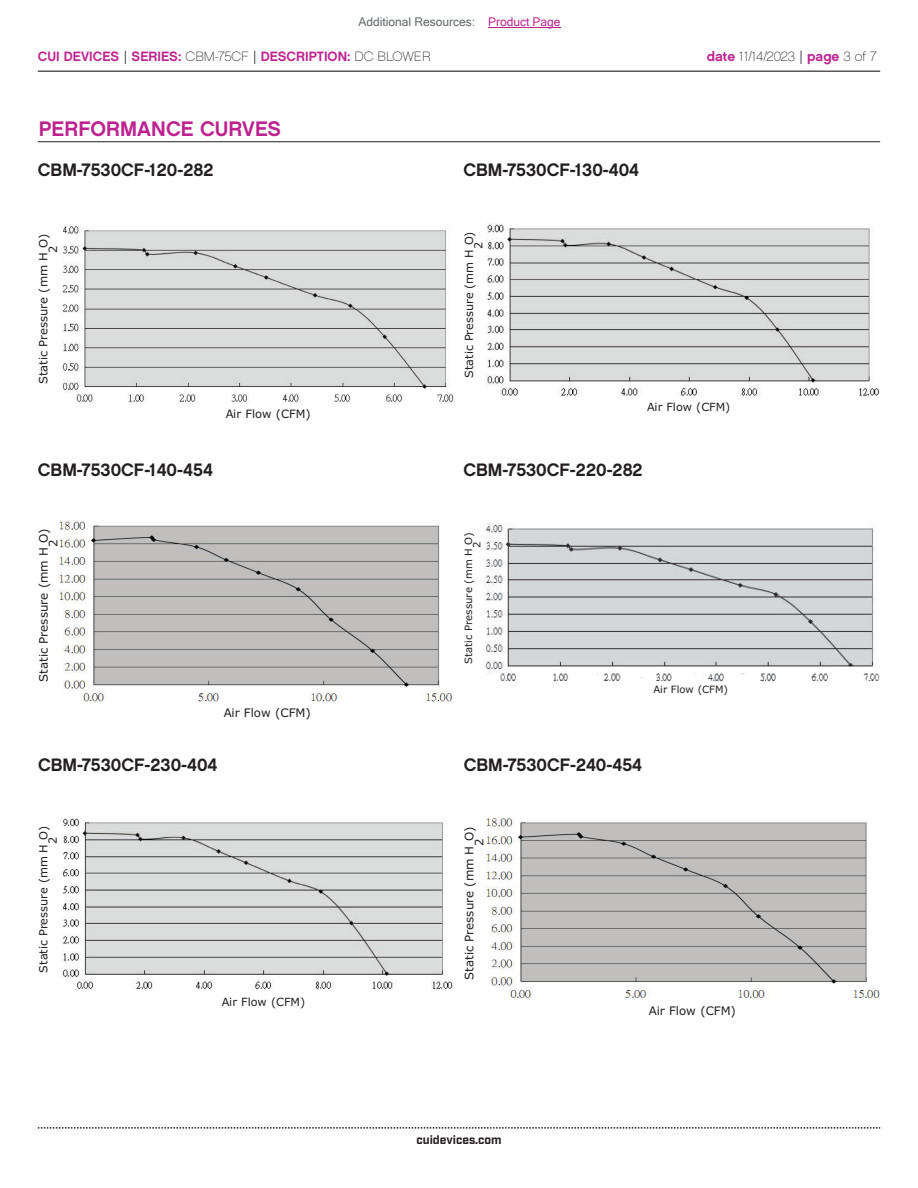
<style>
.page{position:relative;width:918px;height:1188px;background:#fff}
.page>*{position:absolute;margin:0;border:0;box-sizing:border-box;transform-origin:0 0}
.t1{font:21px "Chalet New York Nineteen Sixty";color:#bd238f}
.t2{font:18px "Chalet New York Nineteen Sixty";color:#231f20}
.t3{font:13.5px "Chalet New York Nineteen Sixty";color:#bd238f}
.t4{font:13.5px "Chalet Paris Nineteen Sixty";color:#231f20}
.t5{font:12px "Microsoft Sans Serif";color:#63676b}
.t6{font:700 12px "Industry";color:#231f20}
.t7{font:11.85px/9.8px "Verdana";color:#231f20}
.t8{font:11.7px/9.8px "Verdana";color:#231f20}
.t9{font:11.55px/9.4px "Verdana";color:#231f20}
.t10{font:11.25px/9.3px "Verdana";color:#231f20}
.t11{font:10.05px/8.2px "Verdana";color:#231f20}
.s1{color:#bd238f}
.s2{font-family:"Industry";color:#231f20}
.s3{font-family:"Chalet Paris Nineteen Sixty";color:#231f20}
.s4{font-family:"Chalet New York Nineteen Sixty";color:#bd238f}
.s5{font-family:"Industry"}
</style>
<div class="page">
<hr style="left:38px;top:71px;width:842px;height:1px;background:#231f20">
<svg style="left:38px;top:1127px;width:842px;height:2px"></svg>
<hr style="left:38px;top:141px;width:842px;height:1px;background:#231f20">
<img style="left:59px;top:521px;width:393px;height:181px">
<img style="left:487px;top:223px;width:393px;height:174px">
<img style="left:62px;top:225px;width:392px;height:178px">
<img style="left:485px;top:523px;width:395px;height:159px">
<img style="left:62px;top:818px;width:391px;height:172px">
<img style="left:485px;top:818px;width:395px;height:181px">
<hr style="left:488px;top:27px;width:73px;height:1px;background:#bd238f">
<p class="t5" style="left:358px;top:15px;width:204px">Additional Resources: <span class="s1">Product Page</span></p>
<p class="t3" style="left:38px;top:47px;width:394px">CUI DEVICES <span class="s2">|</span> SERIES: <span class="s3">CBM-75CF</span> <span class="s2">|</span> DESCRIPTION: <span class="s3">DC BLOWER</span></p>
<p class="t4" style="left:707px;top:48px;width:172px"><span class="s4">date</span> 11/14/2023 <span class="s5">|</span> <span class="s4">page</span> 3 of 7</p>
<p class="t1" style="left:39px;top:115px;width:244px">PERFORMANCE CURVES</p>
<p class="t2" style="left:38px;top:158px;width:177px">CBM-7530CF-120-282</p>
<p class="t9" style="left:39px;top:253px;width:20px;text-indent:-131px;rotate:-90deg">Static Pressure (mm H O)<br>2</p>
<p class="t9" style="left:226px;top:409px;width:87px">Air Flow (CFM)</p>
<p class="t2" style="left:38px;top:458px;width:177px">CBM-7530CF-140-454</p>
<p class="t7" style="left:39px;top:547px;width:20px;text-indent:-135px;rotate:-90deg">Static Pressure (mm H O)<br>2</p>
<p class="t7" style="left:224px;top:708px;width:89px">Air Flow (CFM)</p>
<p class="t2" style="left:38px;top:753px;width:181px">CBM-7530CF-230-404</p>
<p class="t10" style="left:39px;top:844px;width:19px;text-indent:-129px;rotate:-90deg">Static Pressure (mm H O)<br>2</p>
<p class="t10" style="left:222px;top:997px;width:85px">Air Flow (CFM)</p>
<p class="t2" style="left:463px;top:158px;width:177px">CBM-7530CF-130-404</p>
<p class="t10" style="left:464px;top:249px;width:19px;text-indent:-129px;rotate:-90deg">Static Pressure (mm H O)<br>2</p>
<p class="t10" style="left:647px;top:402px;width:85px">Air Flow (CFM)</p>
<p class="t2" style="left:464px;top:458px;width:181px">CBM-7530CF-220-282</p>
<p class="t11" style="left:464px;top:548px;width:18px;text-indent:-115px;rotate:-90deg">Static Pressure (mm H O)<br>2</p>
<p class="t11" style="left:654px;top:686px;width:76px">Air Flow (CFM)</p>
<p class="t2" style="left:464px;top:753px;width:180px">CBM-7530CF-240-454</p>
<p class="t8" style="left:464px;top:846px;width:20px;text-indent:-134px;rotate:-90deg">Static Pressure (mm H O)<br>2</p>
<p class="t6" style="left:416px;top:1132px;width:87px">cuidevices.com</p>
<p class="t8" style="left:649px;top:1005px;width:88px">Air Flow (CFM)</p>
</div>
